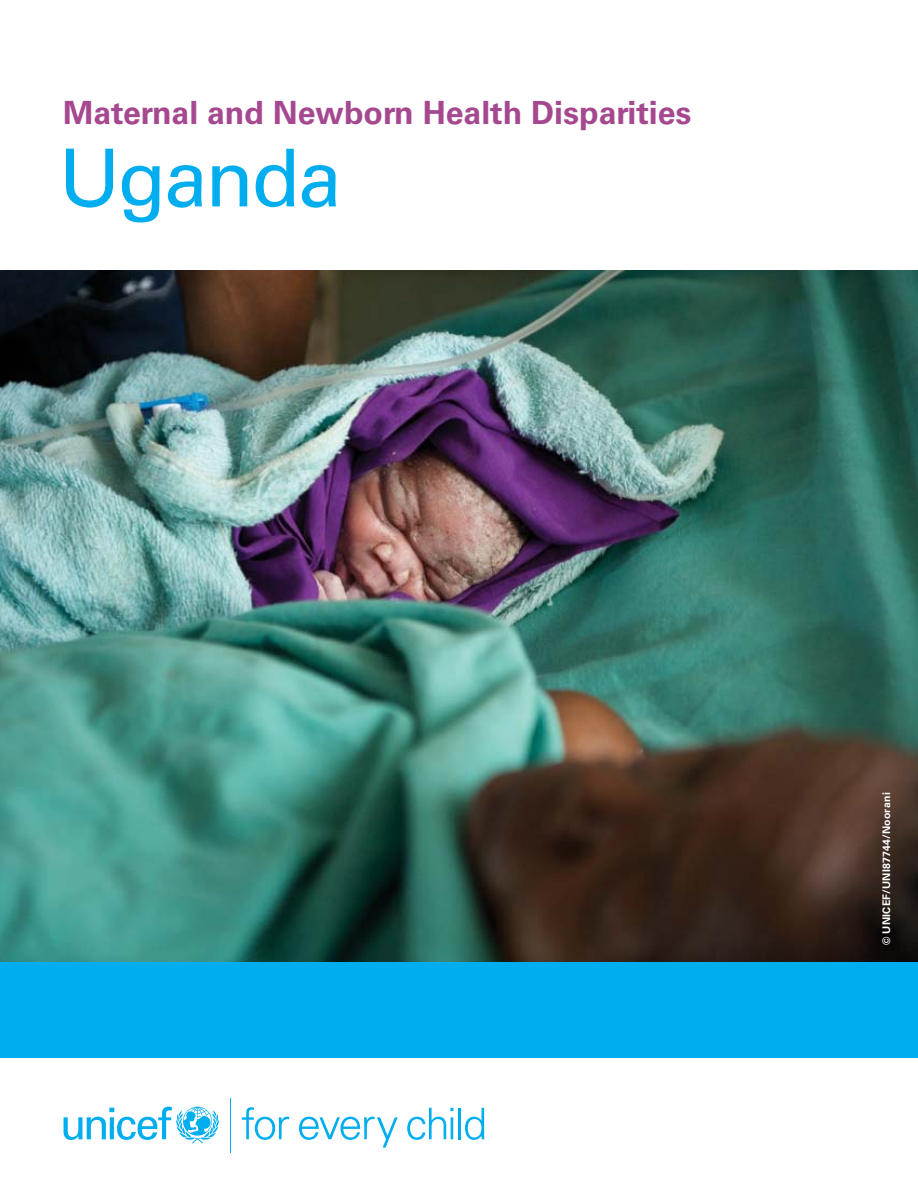
<style>
.page{position:relative;width:918px;height:1188px;background:#fff}
.page>*{position:absolute;margin:0;border:0;box-sizing:border-box;transform-origin:0 0}
.t1{font:79.95px "Univers LT Std";letter-spacing:-.035em;color:#00aeef}
.t2{font:700 31.95px "Univers LT Std";color:#a54890}
.t3{font:700 10.5px "Univers LT Std";letter-spacing:.025em;color:#fff}
</style>
<div class="page">
<img style="left:0;top:270px;width:918px;height:692px">
<div style="left:0;top:962px;width:918px;height:95px;background:#00aeef"></div>
<svg style="left:64px;top:1107px;width:155px;height:37px"></svg>
<svg style="left:242px;top:1107px;width:47px;height:33px"></svg>
<svg style="left:299px;top:1117px;width:99px;height:31px"></svg>
<svg style="left:407px;top:1108px;width:46px;height:32px"></svg>
<hr style="left:458px;top:1108px;width:3px;height:31px;background:#00aeef">
<svg style="left:465px;top:1108px;width:19px;height:32px"></svg>
<hr style="left:230px;top:1099px;width:1px;height:54px;background:#00aeef">
<p class="t2" style="left:63px;top:94px;width:630px">Maternal and Newborn Health Disparities</p>
<h1 class="t1" style="left:59px;top:131px;width:285px">Uganda</h1>
<p class="t3" style="left:880px;top:945px;width:154px;rotate:-90deg">© UNICEF/UNI87744/Noorani</p>
</div>
